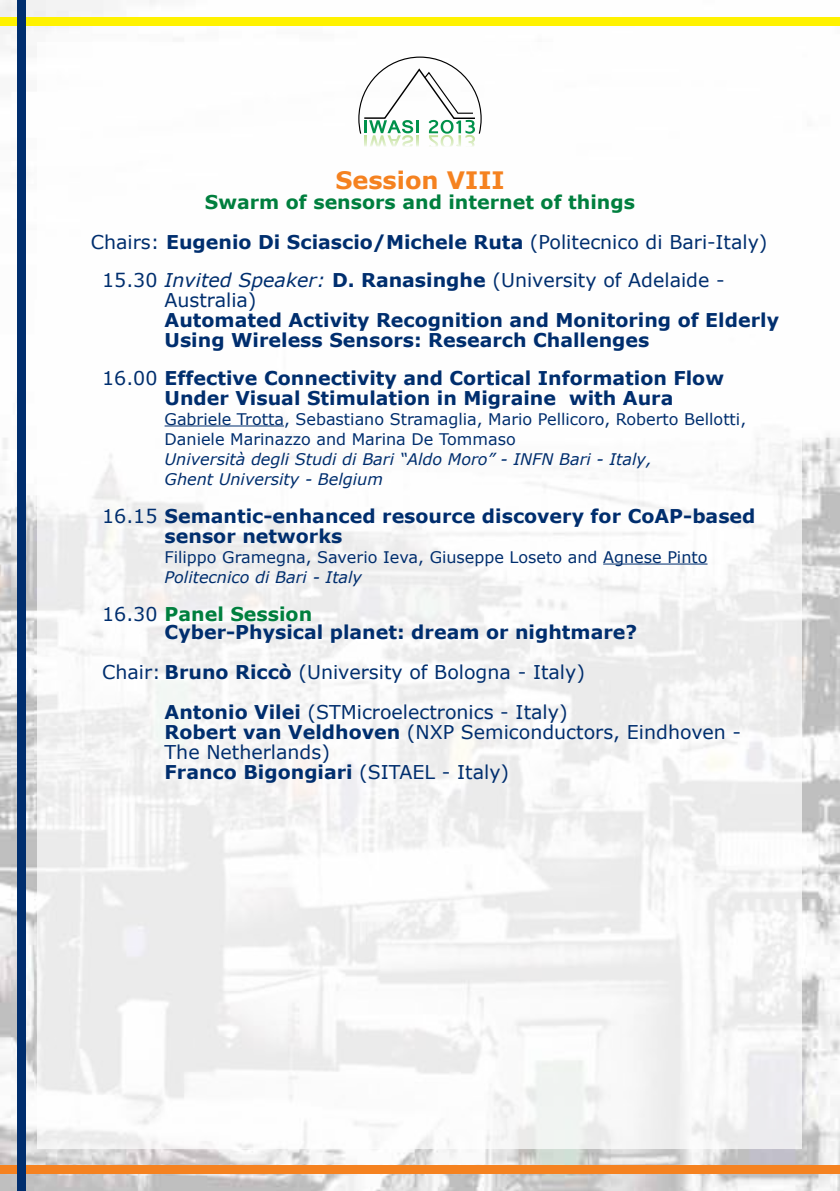
<style>
.page{position:relative;width:840px;height:1191px;background:#fff}
.page>*{position:absolute;margin:0;border:0;box-sizing:border-box;transform-origin:0 0}
.t1{font:700 24px "Verdana";color:#f58220}
.t2{font:700 19px/20px "Verdana";color:#002e6e}
.t3{font:19px/20px "Verdana";color:#002e6e}
.t4{font:700 19px/40px "Verdana";color:#007f3e}
.t5{font:16px/20px "Verdana";color:#002e6e}
.t6{font:italic 16px/20px "Verdana";color:#002e6e}
.s1{font-weight:400;color:#002e6e}
.s2{color:#002e6e}
.s3{font-style:italic}
.s4{font-weight:700}
.s5{font-weight:400}
.s6{color:#007f3e}
</style>
<div class="page">
<img style="left:0;top:0;width:839px;height:1191px">
<div style="left:0;top:17px;width:839px;height:9px;background:#fff200"></div>
<div style="left:0;top:1165px;width:839px;height:9px;background:#f58220"></div>
<div style="left:17px;top:0;width:9px;height:1191px;background:#002e6e"></div>
<div style="left:38px;top:42px;width:763px;height:1106px;background:linear-gradient(to right,#f8f8f8,#f8f8f8)"></div>
<svg style="left:357px;top:56px;width:125px;height:93px"></svg>
<hr style="left:164px;top:425px;width:120px;height:1px;background:#002e6e">
<hr style="left:603px;top:563px;width:104px;height:1px;background:#002e6e">
<p class="t1" style="left:335px;top:164px;width:171px">Session VIII</p>
<p class="t4" style="left:91px;top:182px;width:678px;text-indent:114px">Swarm of sensors and internet of things<br><span class="s1">Chairs:</span> <span class="s2">Eugenio Di Sciascio/Michele Ruta</span> <span class="s1">(Politecnico di Bari-Italy)</span></p>
<p class="t3" style="left:164px;top:270px;width:561px;text-indent:-62px">15.30 <span class="s3">Invited Speaker:</span> <span class="s4">D. Ranasinghe</span> (University of Adelaide -<br>Australia)</p>
<p class="t2" style="left:164px;top:310px;width:615px">Automated Activity Recognition and Monitoring of Elderly<br>Using Wireless Sensors: Research Challenges</p>
<p class="t2" style="left:164px;top:368px;width:560px;text-indent:-62px"><span class="s5">16.00</span> Effective Connectivity and Cortical Information Flow<br>Under Visual Stimulation in Migraine with Aura</p>
<p class="t5" style="left:164px;top:409px;width:582px">Gabriele Trotta, Sebastiano Stramaglia, Mario Pellicoro, Roberto Bellotti,<br>Daniele Marinazzo and Marina De Tommaso</p>
<p class="t6" style="left:164px;top:449px;width:488px">Università degli Studi di Bari “Aldo Moro” - INFN Bari - Italy,<br>Ghent University - Belgium</p>
<p class="t2" style="left:164px;top:506px;width:592px;text-indent:-62px"><span class="s5">16.15</span> Semantic-enhanced resource discovery for CoAP-based sensor networks</p>
<p class="t5" style="left:164px;top:547px;width:544px">Filippo Gramegna, Saverio Ieva, Giuseppe Loseto and Agnese Pinto</p>
<p class="t6" style="left:164px;top:567px;width:199px">Politecnico di Bari - Italy</p>
<p class="t2" style="left:164px;top:605px;width:474px;line-height:18px;text-indent:-62px"><span class="s5">16.30</span> <span class="s6">Panel Session<br></span>Cyber-Physical planet: dream or nightmare?</p>
<p class="t3" style="left:164px;top:652px;width:421px;line-height:40px;text-indent:-62px">Chair: <span class="s4">Bruno Riccò</span> (University of Bologna - Italy)<br><span class="s4">Antonio Vilei</span> (STMicroelectronics - Italy)</p>
<p class="t3" style="left:164px;top:722px;width:578px"><span class="s4">Robert van Veldhoven</span> (NXP Semiconductors, Eindhoven -<br>The Netherlands)<br><span class="s4">Franco Bigongiari</span> (SITAEL - Italy)</p>
</div>
